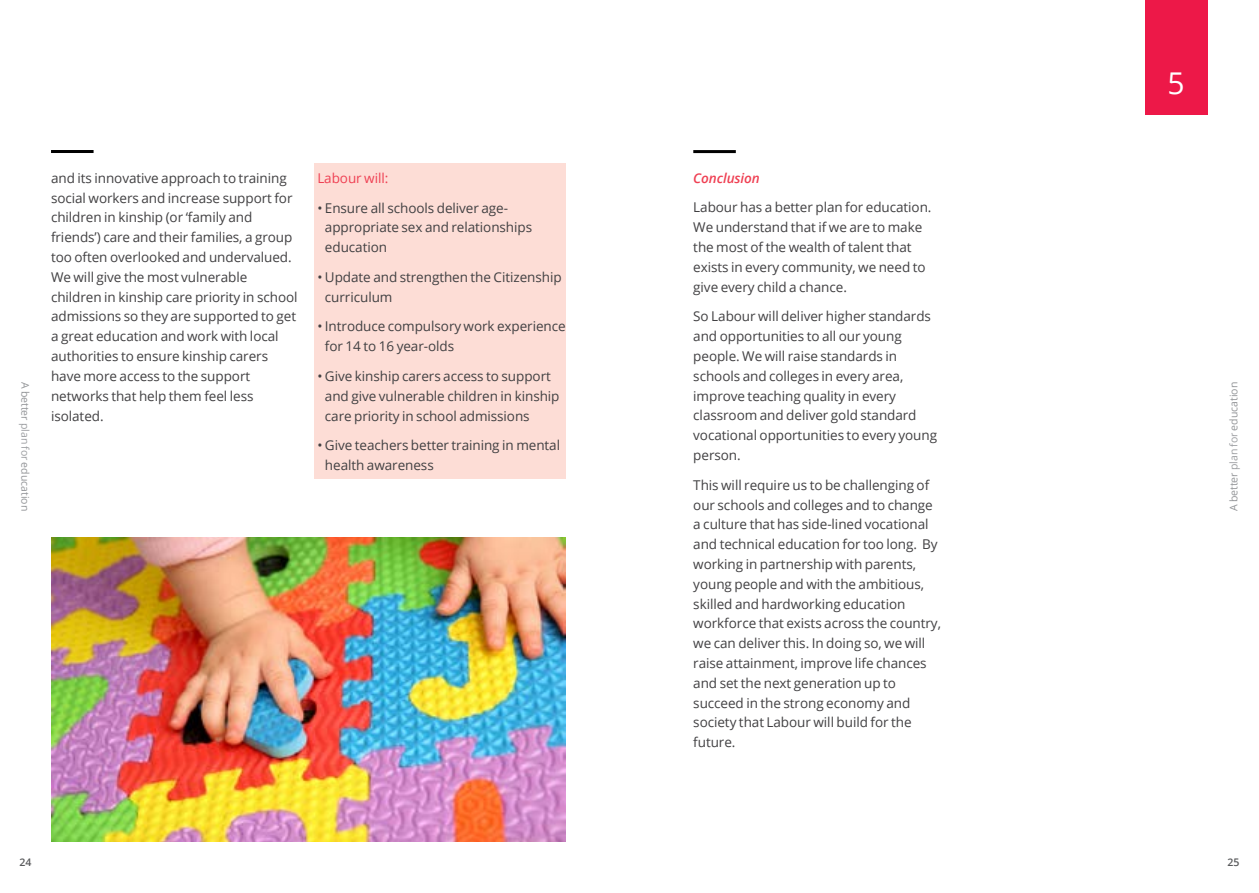
<style>
.page{position:relative;width:1259px;height:893px;background:#fff}
.page>*{position:absolute;margin:0;border:0;box-sizing:border-box;transform-origin:0 0}
.t1{font:30px "Open Sans";color:#fff}
.t2{font:13.5px/19.8px "Open Sans";letter-spacing:-.005em;color:#414042}
.t3{font:13.5px "Open Sans";letter-spacing:-.005em;color:#ef4053}
.t4{font:italic 600 13.5px "Open Sans";letter-spacing:-.005em;color:#ef4053}
.t5{font:10.5px "Open Sans";color:#939598}
.t6{font:600 10.5px "Open Sans";color:#58595b}
.s1{color:#9d9fa2}
</style>
<div class="page">
<hr style="left:51px;top:150px;width:43px;height:3px;background:#000">
<hr style="left:693px;top:150px;width:43px;height:3px;background:#000">
<div style="left:1145px;top:0;width:63px;height:115px;background:#ed1848"></div>
<div style="left:314px;top:163px;width:252px;height:315px;background:#fdddd6"></div>
<img style="left:51px;top:538px;width:515px;height:304px">
<p class="t5" style="left:33px;top:382px;width:131px;rotate:90deg">A better <span class="s1">plan for</span> education</p>
<p class="t2" style="left:51px;top:168px;width:248px">and its innovative approach to training social workers and increase support for children in kinship (or ‘family and friends’) care and their families, a group too often overlooked and undervalued.<br>We will give the most vulnerable children in kinship care priority in school admissions so they are supported to get a great education and work with local authorities to ensure kinship carers have more access to the support networks that help them feel less isolated.</p>
<p class="t3" style="left:317px;top:169px;width:72px">Labour will:</p>
<p class="t2" style="left:325px;top:197px;width:209px;text-indent:-8px">• Ensure all schools deliver age&shy;appropriate sex and relationships education</p>
<p class="t2" style="left:325px;top:267px;width:238px;text-indent:-8px">• Update and strengthen the Citizenship curriculum</p>
<p class="t2" style="left:325px;top:316px;width:242px;text-indent:-8px">• Introduce compulsory work experience for 14 to 16 year-olds</p>
<p class="t2" style="left:325px;top:366px;width:236px;text-indent:-8px">• Give kinship carers access to support and give vulnerable children in kinship care priority in school admissions</p>
<p class="t2" style="left:325px;top:435px;width:237px;text-indent:-8px">• Give teachers better training in mental health awareness</p>
<p class="t4" style="left:693px;top:169px;width:68px">Conclusion</p>
<p class="t2" style="left:693px;top:197px;width:240px">Labour has a better plan for education.<br>We understand that if we are to make the most of the wealth of talent that exists in every community, we need to give every child a chance.</p>
<p class="t2" style="left:693px;top:306px;width:245px">So Labour will deliver higher standards and opportunities to all our young people. We will raise standards in schools and colleges in every area, improve teaching quality in every classroom and deliver gold standard vocational opportunities to every young person.</p>
<p class="t2" style="left:693px;top:475px;width:249px">This will require us to be challenging of our schools and colleges and to change a culture that has side-lined vocational and technical education for too long. By working in partnership with parents, young people and with the ambitious, skilled and hardworking education workforce that exists across the country, we can deliver this. In doing so, we will raise attainment, improve life chances and set the next generation up to succeed in the strong economy and society that Labour will build for the future.</p>
<h1 class="t1" style="left:1167px;top:62px;width:19px">5</h1>
<p class="t5" style="left:1226px;top:511px;width:131px;rotate:-90deg">A better <span class="s1">plan for</span> education</p>
<p class="t6" style="left:20px;top:855px;width:13px">24</p>
<p class="t6" style="left:1227px;top:855px;width:13px">25</p>
</div>
